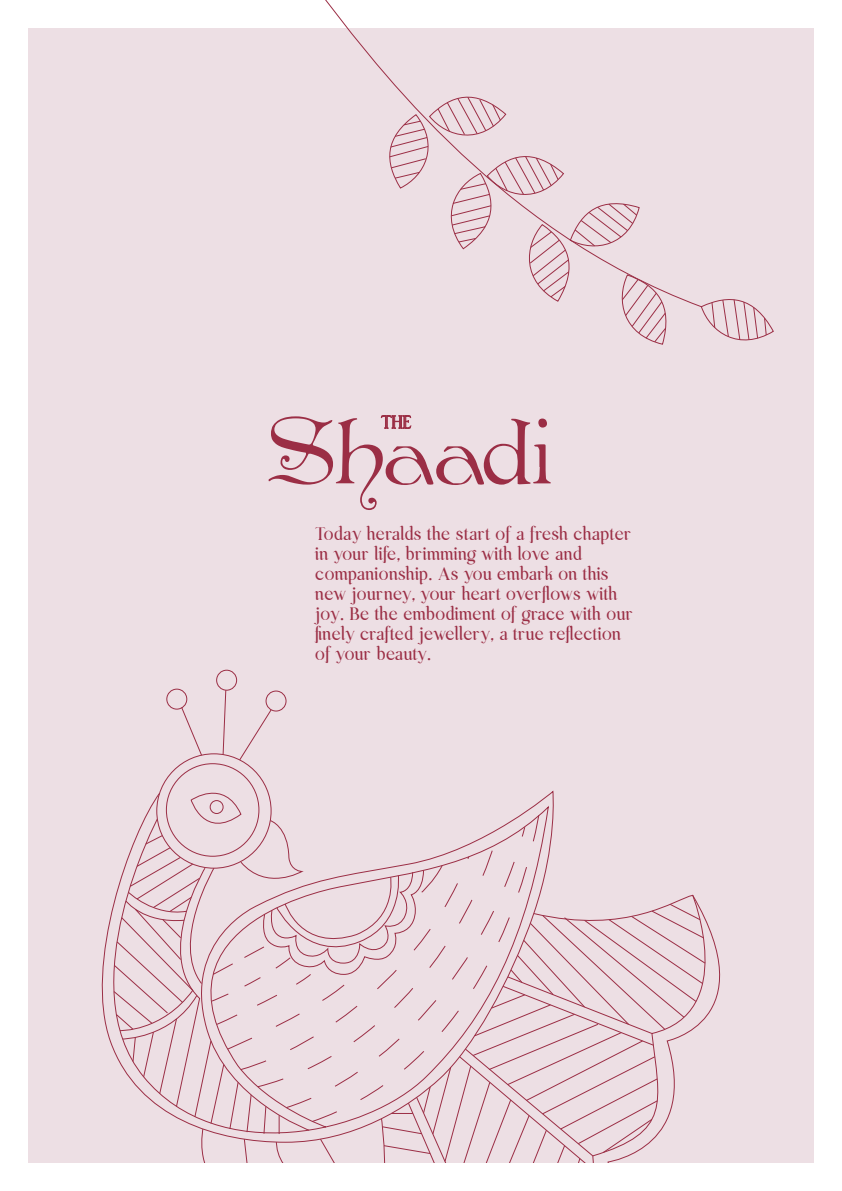
<style>
.page{position:relative;width:842px;height:1191px;background:#fff}
.page>*{position:absolute;margin:0;border:0;box-sizing:border-box;transform-origin:0 0}
.t1{font:94.8px "Penshurst";color:#9b2e45}
.t2{font:18px/20px "Aurallia";letter-spacing:.025em;color:#9b2e45}
.t3{font:17.8px "Aurallia";color:#9b2e45}
</style>
<div class="page">
<div style="left:28px;top:28px;width:786px;height:1134px;background:#eddfe4"></div>
<svg style="left:381px;top:415px;width:31px;height:14px"></svg>
<svg style="left:622px;top:308px;width:45px;height:37px"></svg>
<svg style="left:701px;top:299px;width:73px;height:42px"></svg>
<svg style="left:325px;top:0;width:378px;height:308px"></svg>
<svg style="left:113px;top:777px;width:593px;height:385px"></svg>
<svg style="left:180px;top:706px;width:23px;height:50px"></svg>
<svg style="left:222px;top:689px;width:5px;height:66px"></svg>
<svg style="left:238px;top:708px;width:34px;height:53px"></svg>
<div style="left:166px;top:688px;width:21px;height:21px;border:1px solid #9b2e45;border-radius:50%"></div>
<div style="left:216px;top:669px;width:21px;height:21px;border:1px solid #9b2e45;border-radius:50%"></div>
<div style="left:266px;top:690px;width:20px;height:21px;border:1px solid #9b2e45;border-radius:50%"></div>
<p class="t3" style="left:381px;top:412px;width:31px">THE</p>
<h1 class="t1" style="left:267px;top:405px;width:286px">Shaadi</h1>
<p class="t2" style="left:315px;top:524px;width:319px">Today heralds the start of a fresh chapter in your life, brimming with love and companionship. As you embark on this new journey, your heart overflows with joy. Be the embodiment of grace with our finely crafted jewellery, a true reflection of your beauty.</p>
</div>
